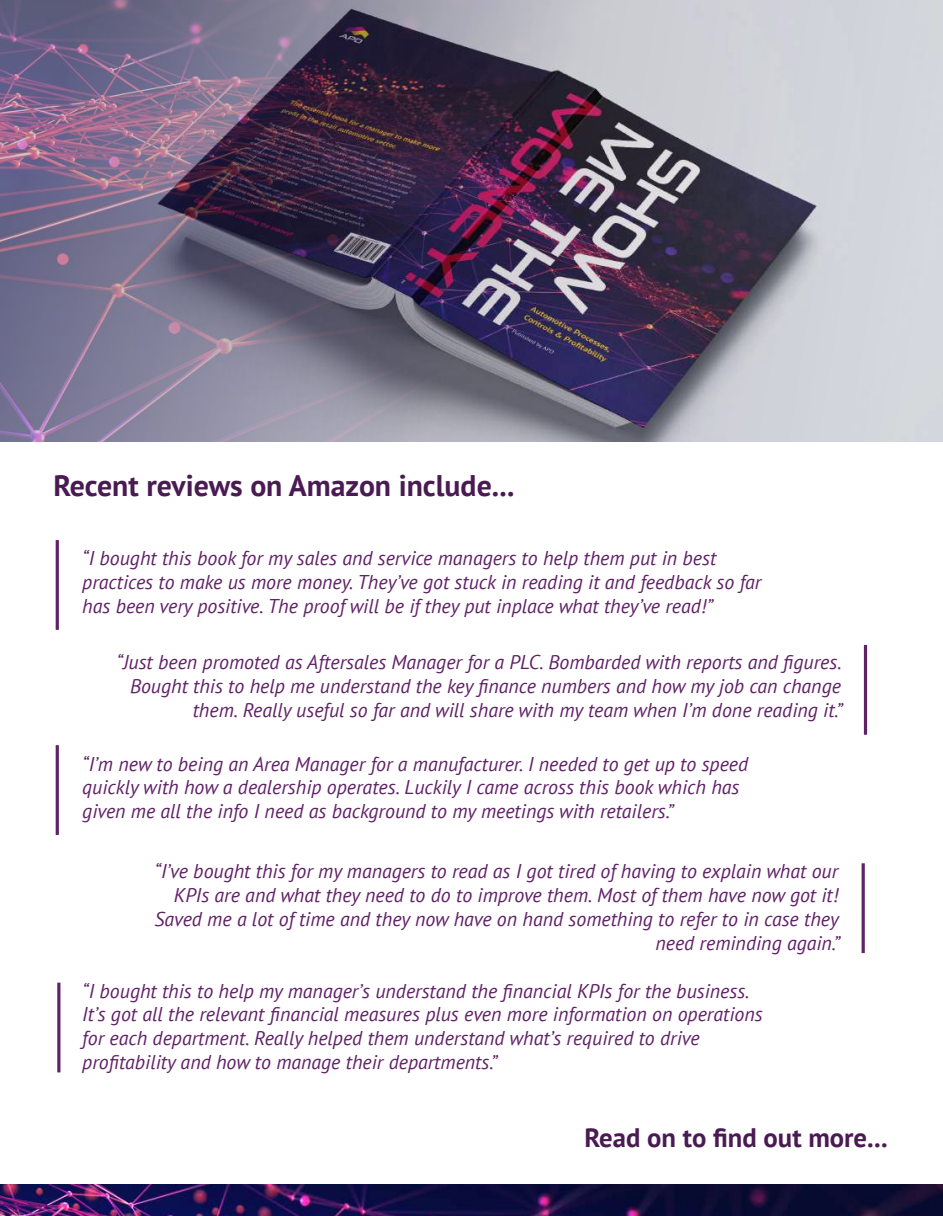
<style>
.page{position:relative;width:943px;height:1216px;background:#fff}
.page>*{position:absolute;margin:0;border:0;box-sizing:border-box;transform-origin:0 0}
.t1{font:700 29.75px "PT Sans";color:#4a1b53}
.t2{font:700 26.78px "PT Sans";color:#4a1b53}
.t3{font:italic 19.95px/23.8px "PT Sans";color:#602167}
</style>
<div class="page">
<svg style="left:637px;top:0;width:305px;height:441px;background:#aeaeb8"></svg>
<img style="left:0;top:0;width:637px;height:441px">
<img style="left:0;top:1184px;width:943px;height:31px">
<hr style="left:56px;top:540px;width:3px;height:90px;background:#602167">
<hr style="left:56px;top:745px;width:3px;height:90px;background:#602167">
<hr style="left:57px;top:982px;width:3px;height:90px;background:#602167">
<svg style="left:863px;top:645px;width:4px;height:89px"></svg>
<hr style="left:861px;top:863px;width:3px;height:90px;background:#602167">
<h1 class="t1" style="left:53px;top:466px;width:462px">Recent reviews on Amazon include...</h1>
<p class="t3" style="left:82px;top:546px;width:680px">“I bought this book for my sales and service managers to help them put in best practices to make us more money. They’ve got stuck in reading it and feedback so far has been very positive. The proof will be if they put inplace what they’ve read!”</p>
<p class="t3" style="left:117px;top:649px;width:727px;text-align:right">“Just been promoted as Aftersales Manager for a PLC. Bombarded with reports and figures.<br>Bought this to help me understand the key finance numbers and how my job can change them. Really useful so far and will share with my team when I’m done reading it.”</p>
<p class="t3" style="left:82px;top:751px;width:667px">“I’m new to being an Area Manager for a manufacturer. I needed to get up to speed quickly with how a dealership operates. Luckily I came across this book which has given me all the info I need as background to my meetings with retailers.”</p>
<p class="t3" style="left:154px;top:858px;width:687px;text-align:right">“I’ve bought this for my managers to read as I got tired of having to explain what our KPIs are and what they need to do to improve them. Most of them have now got it!<br>Saved me a lot of time and they now have on hand something to refer to in case they need reminding again.”</p>
<p class="t3" style="left:82px;top:978px;width:682px">“I bought this to help my manager’s understand the financial KPIs for the business.<br>It’s got all the relevant financial measures plus even more information on operations for each department. Really helped them understand what’s required to drive profitability and how to manage their departments.”</p>
<h2 class="t2" style="left:584px;top:1119px;width:305px">Read on to find out more...</h2>
</div>
